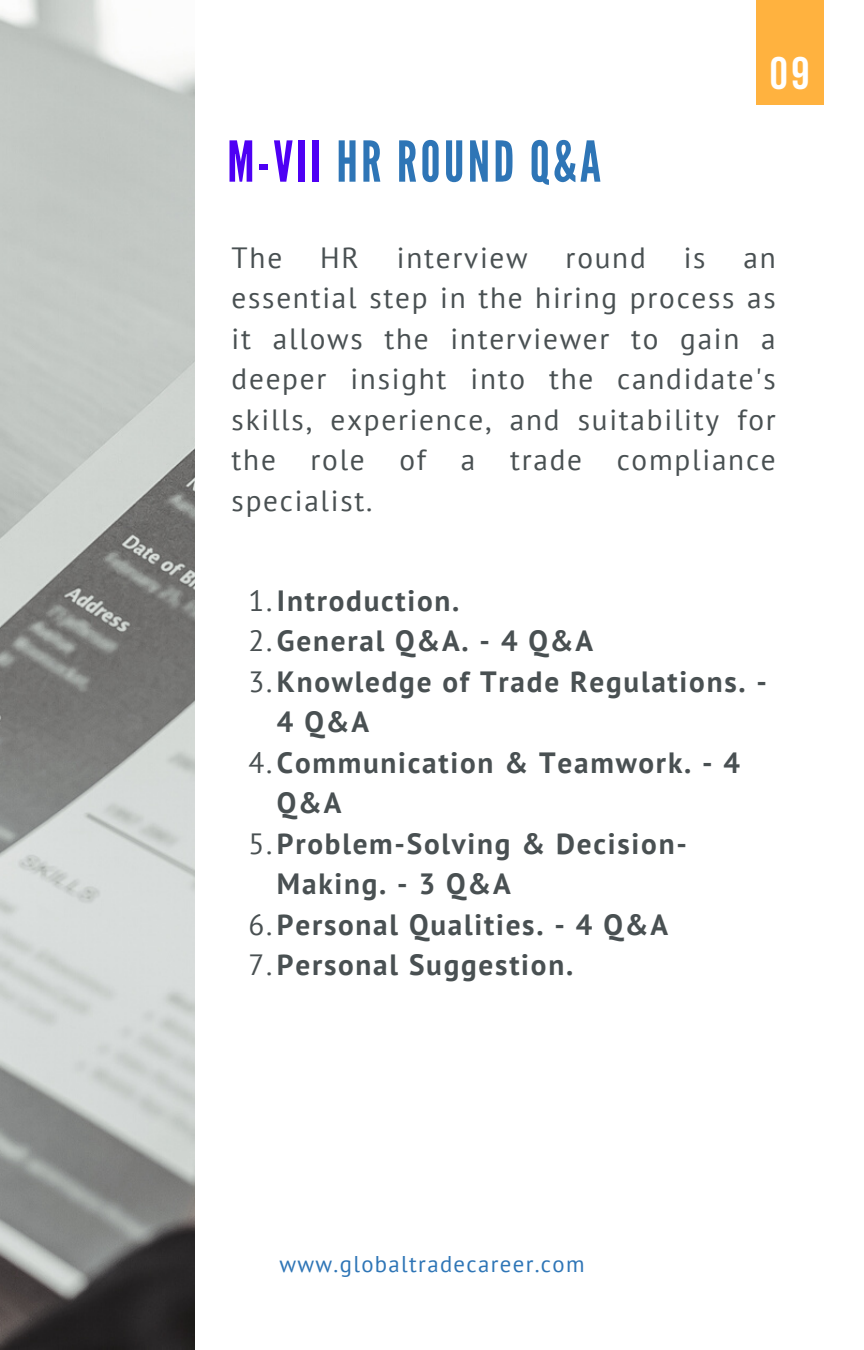
<style>
.page{position:relative;width:864px;height:1350px;background:#fff}
.page>*{position:absolute;margin:0;border:0;box-sizing:border-box;transform-origin:0 0}
.t1{font:56.25px "League Gothic";letter-spacing:.06em;color:#2e75b6}
.t2{font:700 45.45px "Bebas Neue";color:#fff}
.t3{font:29.25px/40.5px "PT Sans";letter-spacing:.06em;color:#495052;text-align:justify}
.t4{font:700 29.25px/40.5px "PT Sans";letter-spacing:.06em;color:#495052}
.t5{font:22.72px "PT Sans";letter-spacing:.06em;color:#2e75b6}
.s1{color:#4e00f4}
.s2{font-weight:400}
</style>
<div class="page">
<div style="left:756px;top:0;width:67px;height:105px;background:#ffb23f"></div>
<img style="left:0;top:0;width:194px;height:1350px">
<p class="t1" style="left:227px;top:129px;width:375px"><span class="s1">M-VII</span> HR ROUND Q&amp;A</p>
<p class="t2" style="left:770px;top:55px;width:41px">09</p>
<p class="t3" style="left:232px;top:236px;width:52px">The</p>
<p class="t3" style="left:320px;top:236px;width:40px">HR</p>
<p class="t3" style="left:397px;top:236px;width:132px">interview</p>
<p class="t3" style="left:566px;top:236px;width:82px">round</p>
<p class="t3" style="left:684px;top:236px;width:23px">is</p>
<p class="t3" style="left:232px;top:236px;width:546px;text-indent:512px">an essential step in the hiring process as it allows the interviewer to gain a deeper insight into the candidate's skills, experience, and suitability for the role of a trade compliance specialist.</p>
<p class="t4" style="left:248px;top:579px;width:213px"><span class="s2">1.</span>Introduction.</p>
<p class="t4" style="left:248px;top:620px;width:346px"><span class="s2">2.</span>General Q&amp;A. - 4 Q&amp;A</p>
<p class="t4" style="left:277px;top:660px;width:492px;text-indent:-29px"><span class="s2">3.</span>Knowledge of Trade Regulations. -<br>4 Q&amp;A</p>
<p class="t4" style="left:277px;top:741px;width:465px;text-indent:-29px"><span class="s2">4.</span>Communication &amp; Teamwork. - 4<br>Q&amp;A</p>
<p class="t4" style="left:277px;top:822px;width:412px;text-indent:-29px"><span class="s2">5.</span>Problem-Solving &amp; Decision-<br>Making. - 3 Q&amp;A</p>
<p class="t4" style="left:248px;top:903px;width:421px"><span class="s2">6.</span>Personal Qualities. - 4 Q&amp;A</p>
<p class="t4" style="left:248px;top:944px;width:326px"><span class="s2">7.</span>Personal Suggestion.</p>
<p class="t5" style="left:279px;top:1249px;width:307px">www.globaltradecareer.com</p>
</div>
